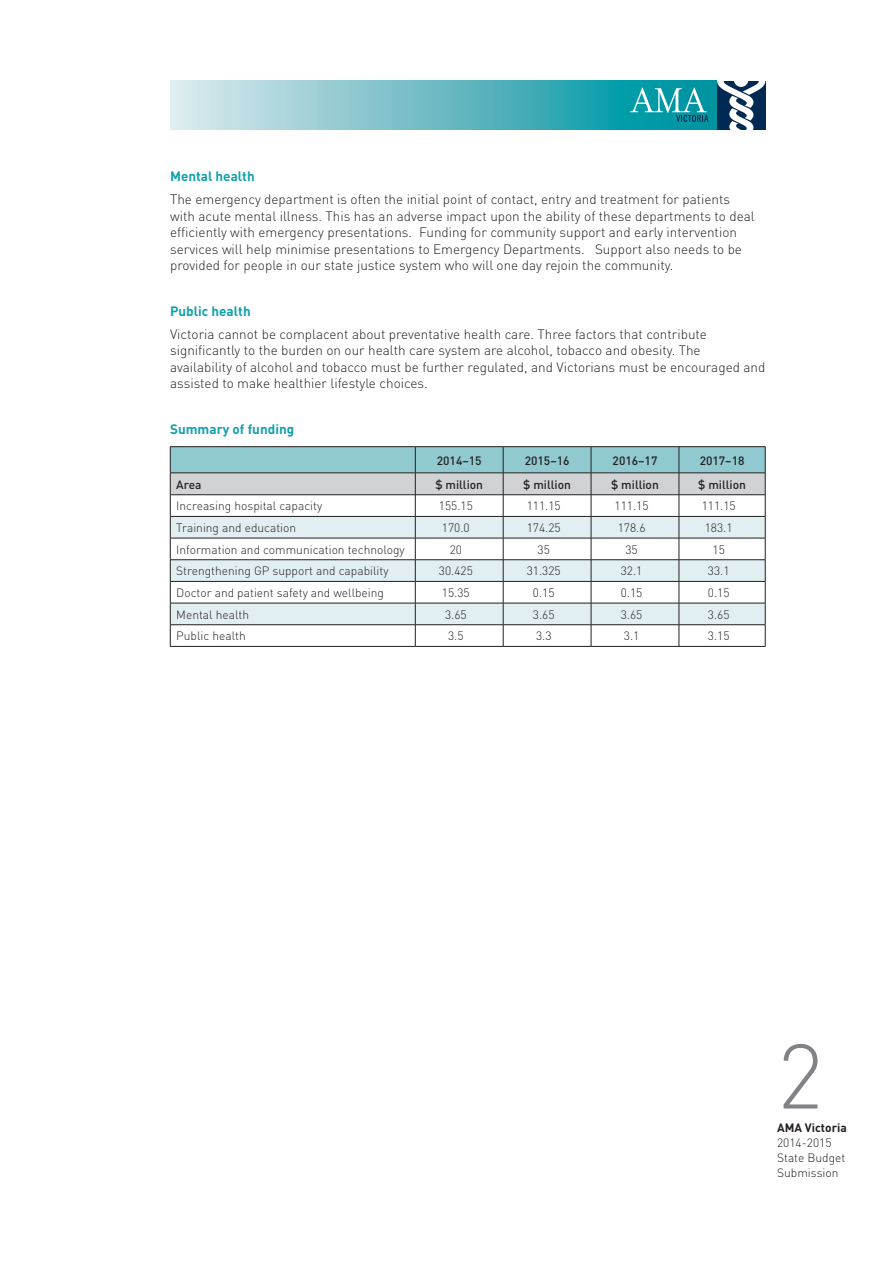
<style>
.page{position:relative;width:893px;height:1263px;background:#fff}
.page>*{position:absolute;margin:0;border:0;box-sizing:border-box;transform-origin:0 0}
.t1{font:300 90px "DIN";color:#808285}
.body{font:300 13.5px/16.5px "DIN";color:#231f20}
.body-2{font:700 13.5px "DIN";color:#11a1ad}
.body-3{font:300 12px/15px "DIN";color:#231f20}
.body-4{font:500 12px "DIN";color:#231f20}
.t2{font:700 12px "DIN";color:#231f20}
</style>
<div class="page">
<svg style="left:170px;top:81px;width:547px;height:48px;background:#70bec7"></svg>
<svg style="left:717px;top:81px;width:48px;height:48px"></svg>
<svg style="left:630px;top:88px;width:78px;height:34px;background:#2ea6b2"></svg>
<hr style="left:170px;top:446px;width:245px;height:1px;background:#231f20">
<hr style="left:415px;top:446px;width:88px;height:1px;background:#231f20">
<hr style="left:503px;top:446px;width:88px;height:1px;background:#231f20">
<hr style="left:591px;top:446px;width:88px;height:1px;background:#231f20">
<hr style="left:679px;top:446px;width:86px;height:1px;background:#231f20">
<hr style="left:170px;top:646px;width:245px;height:1px;background:#231f20">
<hr style="left:415px;top:646px;width:88px;height:1px;background:#231f20">
<hr style="left:503px;top:646px;width:88px;height:1px;background:#231f20">
<hr style="left:591px;top:646px;width:88px;height:1px;background:#231f20">
<hr style="left:679px;top:646px;width:86px;height:1px;background:#231f20">
<svg style="left:170px;top:447px;width:596px;height:199px"></svg>
<hr style="left:679px;top:494px;width:86px;height:1px;background:#231f20">
<p class="body-2" style="left:170px;top:168px;width:86px">Mental health</p>
<p class="body" style="left:170px;top:191px;width:586px">The emergency department is often the initial point of contact, entry and treatment for patients with acute mental illness. This has an adverse impact upon the ability of these departments to deal efficiently with emergency presentations. Funding for community support and early intervention services will help minimise presentations to Emergency Departments. Support also needs to be provided for people in our state justice system who will one day rejoin the community.</p>
<p class="body-2" style="left:170px;top:302px;width:82px">Public health</p>
<p class="body" style="left:170px;top:326px;width:597px">Victoria cannot be complacent about preventative health care. Three factors that contribute significantly to the burden on our health care system are alcohol, tobacco and obesity. The availability of alcohol and tobacco must be further regulated, and Victorians must be encouraged and assisted to make healthier lifestyle choices.</p>
<p class="body-2" style="left:170px;top:420px;width:126px">Summary of funding</p>
<p class="body-4" style="left:437px;top:453px;width:46px">2014–15</p>
<p class="body-4" style="left:525px;top:453px;width:46px">2015–16</p>
<p class="body-4" style="left:613px;top:453px;width:46px">2016–17</p>
<p class="body-4" style="left:700px;top:453px;width:46px">2017–18</p>
<p class="body-4" style="left:176px;top:477px;width:27px">Area</p>
<p class="body-4" style="left:435px;top:477px;width:49px">$ million</p>
<p class="body-4" style="left:523px;top:477px;width:49px">$ million</p>
<p class="body-4" style="left:611px;top:477px;width:49px">$ million</p>
<p class="body-4" style="left:698px;top:477px;width:49px">$ million</p>
<p class="body-3" style="left:176px;top:498px;width:147px">Increasing hospital capacity</p>
<p class="body-3" style="left:439px;top:498px;width:36px">155.15</p>
<p class="body-3" style="left:527px;top:498px;width:36px">111.15</p>
<p class="body-3" style="left:615px;top:498px;width:36px">111.15</p>
<p class="body-3" style="left:702px;top:498px;width:36px">111.15</p>
<p class="body-3" style="left:176px;top:520px;width:121px">Training and education</p>
<p class="body-3" style="left:442px;top:520px;width:29px">170.0</p>
<p class="body-3" style="left:527px;top:520px;width:36px">174.25</p>
<p class="body-3" style="left:618px;top:520px;width:29px">178.6</p>
<p class="body-3" style="left:705px;top:520px;width:29px">183.1</p>
<p class="body-3" style="left:176px;top:542px;width:230px">Information and communication technology</p>
<p class="body-3" style="left:450px;top:542px;width:14px">20</p>
<p class="body-3" style="left:538px;top:542px;width:14px">35</p>
<p class="body-3" style="left:625px;top:542px;width:14px">35</p>
<p class="body-3" style="left:712px;top:542px;width:14px">15</p>
<p class="body-3" style="left:176px;top:563px;width:214px">Strengthening GP support and capability</p>
<p class="body-3" style="left:439px;top:563px;width:36px">30.425</p>
<p class="body-3" style="left:527px;top:563px;width:36px">31.325</p>
<p class="body-3" style="left:621px;top:563px;width:23px">32.1</p>
<p class="body-3" style="left:708px;top:563px;width:23px">33.1</p>
<p class="body-3" style="left:176px;top:585px;width:209px">Doctor and patient safety and wellbeing</p>
<p class="body-3" style="left:442px;top:585px;width:29px">15.35</p>
<p class="body-3" style="left:533px;top:585px;width:23px">0.15</p>
<p class="body-3" style="left:621px;top:585px;width:23px">0.15</p>
<p class="body-3" style="left:708px;top:585px;width:23px">0.15</p>
<p class="body-3" style="left:176px;top:607px;width:74px">Mental health</p>
<p class="body-3" style="left:445px;top:607px;width:23px">3.65</p>
<p class="body-3" style="left:533px;top:607px;width:23px">3.65</p>
<p class="body-3" style="left:621px;top:607px;width:23px">3.65</p>
<p class="body-3" style="left:708px;top:607px;width:23px">3.65</p>
<p class="body-3" style="left:176px;top:628px;width:71px">Public health</p>
<p class="body-3" style="left:448px;top:628px;width:17px">3.5</p>
<p class="body-3" style="left:536px;top:628px;width:17px">3.3</p>
<p class="body-3" style="left:624px;top:628px;width:17px">3.1</p>
<p class="body-3" style="left:708px;top:628px;width:23px">3.15</p>
<h1 class="t1" style="left:777px;top:1021px;width:48px">2</h1>
<p class="t2" style="left:777px;top:1120px;width:71px">AMA Victoria</p>
<p class="body-3" style="left:777px;top:1135px;width:70px">2014-2015<br>State Budget<br>Submission</p>
</div>
